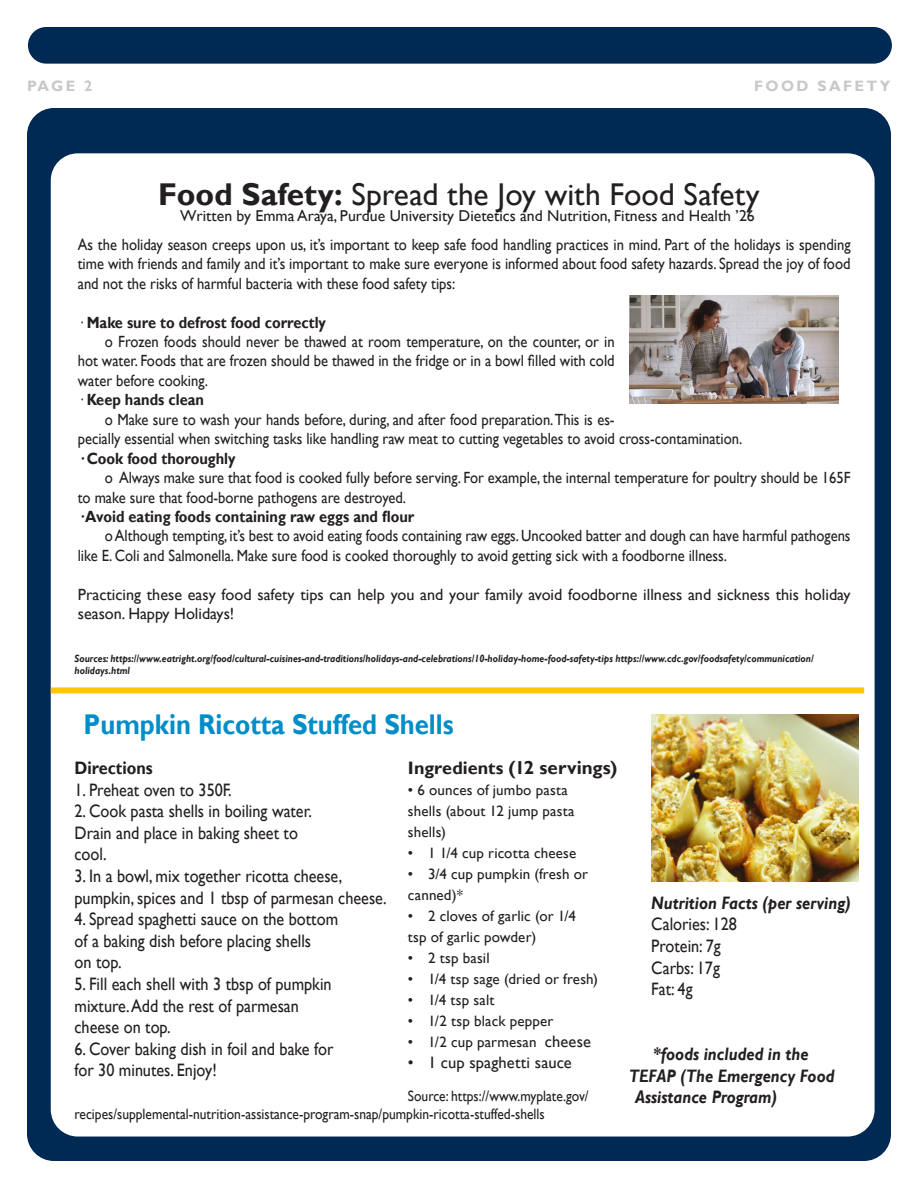
<style>
.page{position:relative;width:918px;height:1188px;background:#fff}
.page>*{position:absolute;margin:0;border:0;box-sizing:border-box;transform-origin:0 0}
.t1{font:31.5px "Gill Sans";color:#231f20}
.t2{font:700 28.5px "Gill Sans";color:#008dc8;scale:.9 1}
.t3{font:700 18.75px "Gill Sans";letter-spacing:.005em;color:#231f20}
.t4{font:18px "Gill Sans";color:#231f20;scale:.9 1}
.t5{font:italic 700 18px "Gill Sans";color:#231f20;scale:.9 1}
.t6{font:700 18px "Gill Sans";color:#231f20;scale:.9 1}
.t7{font:16.5px "Gill Sans";letter-spacing:.005em;color:#231f20}
.t8{font:16.2px/19.5px "Gill Sans";color:#231f20;scale:.9 1}
.t9{font:16.2px/19.5px "Gill Sans";color:#231f20}
.t10{font:700 16.2px "Gill Sans";color:#231f20;scale:.9 1}
.t11{font:15.75px "Gill Sans";color:#231f20}
.t12{font:15px "Gill Sans";letter-spacing:.005em;color:#231f20}
.t13{font:15px/18px "Gill Sans";letter-spacing:.005em;color:#231f20;scale:.9 1}
.t14{font:700 15px "Gill Sans";letter-spacing:.16em;color:#c7c8ca}
.t15{font:italic 700 10.5px/12.6px "Gill Sans";color:#231f20;scale:.9 1}
.s1{font-weight:700}
.s2{font-weight:400}
.s3{font-size:18px}
.s4{font-size:16.5px}
</style>
<div class="page">
<div style="left:27px;top:108px;width:864px;height:1053px;background:#002953;border-radius:27px"></div>
<div style="left:28px;top:27px;width:864px;height:37px;background:#002953;border-radius:18px"></div>
<div style="left:51px;top:153px;width:824px;height:984px;background:#fff;border-radius:27px"></div>
<div style="left:51px;top:687px;width:813px;height:6px;background:#ffc500"></div>
<img style="left:630px;top:295px;width:209px;height:108px">
<img style="left:651px;top:714px;width:208px;height:167px">
<p class="t14" style="left:27px;top:77px;width:67px">PAGE 2</p>
<p class="t14" style="left:754px;top:77px;width:138px">FOOD SAFETY</p>
<p class="t1" style="left:158px;top:176px;width:603px"><span class="s1">Food Safety:</span> Spread the Joy with Food Safety</p>
<p class="t11" style="left:180px;top:206px;width:576px">Written by Emma Araya, Purdue University Dietetics and Nutrition, Fitness and Health ’26</p>
<p class="t8" style="left:78px;top:235px;width:860px;text-align:justify">As the holiday season creeps upon us, it’s important to keep safe food handling practices in mind. Part of the holidays is spending time with friends and family and it’s important to make sure everyone is informed about food safety hazards. Spread the joy of food and not the risks of harmful bacteria with these food safety tips:</p>
<p class="t10" style="left:78px;top:312px;width:277px"><span class="s2">·</span> Make sure to defrost food correctly</p>
<p class="t8" style="left:78px;top:332px;width:598px;text-align:justify;text-indent:27px">o Frozen foods should never be thawed at room temperature, on the counter, or in hot water. Foods that are frozen should be thawed in the fridge or in a bowl filled with cold water before cooking.</p>
<p class="t10" style="left:78px;top:390px;width:142px"><span class="s2">·</span> Keep hands clean</p>
<p class="t8" style="left:78px;top:410px;width:740px;text-indent:27px">o Make sure to wash your hands before, during, and after food preparation. This is es-<br>pecially essential when switching tasks like handling raw meat to cutting vegetables to avoid cross-contamination.</p>
<p class="t10" style="left:78px;top:448px;width:177px">· Cook food thoroughly</p>
<p class="t8" style="left:78px;top:468px;width:860px;text-indent:27px">o Always make sure that food is cooked fully before serving. For example, the internal temperature for poultry should be 165F to make sure that food-borne pathogens are destroyed.</p>
<p class="t10" style="left:78px;top:507px;width:376px">· Avoid eating foods containing raw eggs and flour</p>
<p class="t8" style="left:78px;top:527px;width:860px;text-indent:27px">o Although tempting, it’s best to avoid eating foods containing raw eggs. Uncooked batter and dough can have harmful pathogens like E. Coli and Salmonella. Make sure food is cooked thoroughly to avoid getting sick with a foodborne illness.</p>
<p class="t9" style="left:78px;top:585px;width:774px">Practicing these easy food safety tips can help you and your family avoid foodborne illness and sickness this holiday season. Happy Holidays!</p>
<p class="t15" style="left:75px;top:652px;width:823px">Sources: https://www.eatright.org/food/cultural-cuisines-and-traditions/holidays-and-celebrations/10-holiday-home-food-safety-tips https://www.cdc.gov/foodsafety/communication/ holidays.html</p>
<p class="t2" style="left:84px;top:707px;width:413px">Pumpkin Ricotta Stuffed Shells</p>
<p class="t3" style="left:408px;top:757px;width:211px"><span class="s3">Ingredients</span> (12 servings)</p>
<p class="t12" style="left:408px;top:782px;width:161px">• 6 ounces of jumbo pasta</p>
<p class="t12" style="left:408px;top:803px;width:168px">shells (about 12 jump pasta</p>
<p class="t12" style="left:408px;top:824px;width:39px">shells)</p>
<p class="t12" style="left:408px;top:845px;width:170px">• 1 1/4 cup ricotta cheese</p>
<p class="t12" style="left:408px;top:866px;width:182px">• 3/4 cup pumpkin (fresh or</p>
<p class="t12" style="left:408px;top:887px;width:56px">canned)*</p>
<p class="t12" style="left:408px;top:908px;width:170px">• 2 cloves of garlic (or 1/4</p>
<p class="t12" style="left:408px;top:929px;width:130px">tsp of garlic powder)</p>
<p class="t12" style="left:408px;top:950px;width:83px">• 2 tsp basil</p>
<p class="t12" style="left:408px;top:971px;width:192px">• 1/4 tsp sage (dried or fresh)</p>
<p class="t12" style="left:408px;top:992px;width:88px">• 1/4 tsp salt</p>
<p class="t12" style="left:408px;top:1013px;width:147px">• 1/2 tsp black pepper</p>
<p class="t12" style="left:408px;top:1034px;width:184px">• 1/2 cup parmesan <span class="s4">cheese</span></p>
<p class="t7" style="left:408px;top:1053px;width:165px">• 1 cup spaghetti sauce</p>
<p class="t13" style="left:75px;top:1087px;width:573px;text-indent:333px">Source: https://www.myplate.gov/ recipes/supplemental-nutrition-assistance-program-snap/pumpkin-ricotta-stuffed-shells</p>
<p class="t6" style="left:75px;top:757px;width:89px">Directions</p>
<p class="t4" style="left:75px;top:779px;width:176px">1. Preheat oven to 350F.</p>
<p class="t4" style="left:75px;top:801px;width:265px">2. Cook pasta shells in boiling water.</p>
<p class="t4" style="left:75px;top:822px;width:250px">Drain and place in baking sheet to</p>
<p class="t4" style="left:75px;top:844px;width:37px">cool.</p>
<p class="t4" style="left:75px;top:865px;width:299px">3. In a bowl, mix together ricotta cheese,</p>
<p class="t4" style="left:75px;top:887px;width:349px">pumpkin, spices and 1 tbsp of parmesan cheese.</p>
<p class="t4" style="left:75px;top:909px;width:294px">4. Spread spaghetti sauce on the bottom</p>
<p class="t4" style="left:75px;top:930px;width:264px">of a baking dish before placing shells</p>
<p class="t4" style="left:75px;top:952px;width:54px">on top.</p>
<p class="t4" style="left:75px;top:973px;width:287px">5. Fill each shell with 3 tbsp of pumpkin</p>
<p class="t4" style="left:75px;top:995px;width:251px">mixture. Add the rest of parmesan</p>
<p class="t4" style="left:75px;top:1017px;width:108px">cheese on top.</p>
<p class="t4" style="left:75px;top:1038px;width:289px">6. Cover baking dish in foil and bake for</p>
<p class="t4" style="left:75px;top:1060px;width:160px">for 30 minutes. Enjoy!</p>
<p class="t5" style="left:651px;top:892px;width:223px">Nutrition Facts (per serving)</p>
<p class="t4" style="left:651px;top:914px;width:97px">Calories: 128</p>
<p class="t4" style="left:651px;top:935px;width:79px">Protein: 7g</p>
<p class="t4" style="left:651px;top:957px;width:78px">Carbs: 17g</p>
<p class="t4" style="left:651px;top:979px;width:47px">Fat: 4g</p>
<p class="t5" style="left:653px;top:1044px;width:175px">*foods included in the</p>
<p class="t5" style="left:629px;top:1065px;width:230px">TEFAP (The Emergency Food</p>
<p class="t5" style="left:635px;top:1087px;width:159px">Assistance Program)</p>
</div>
